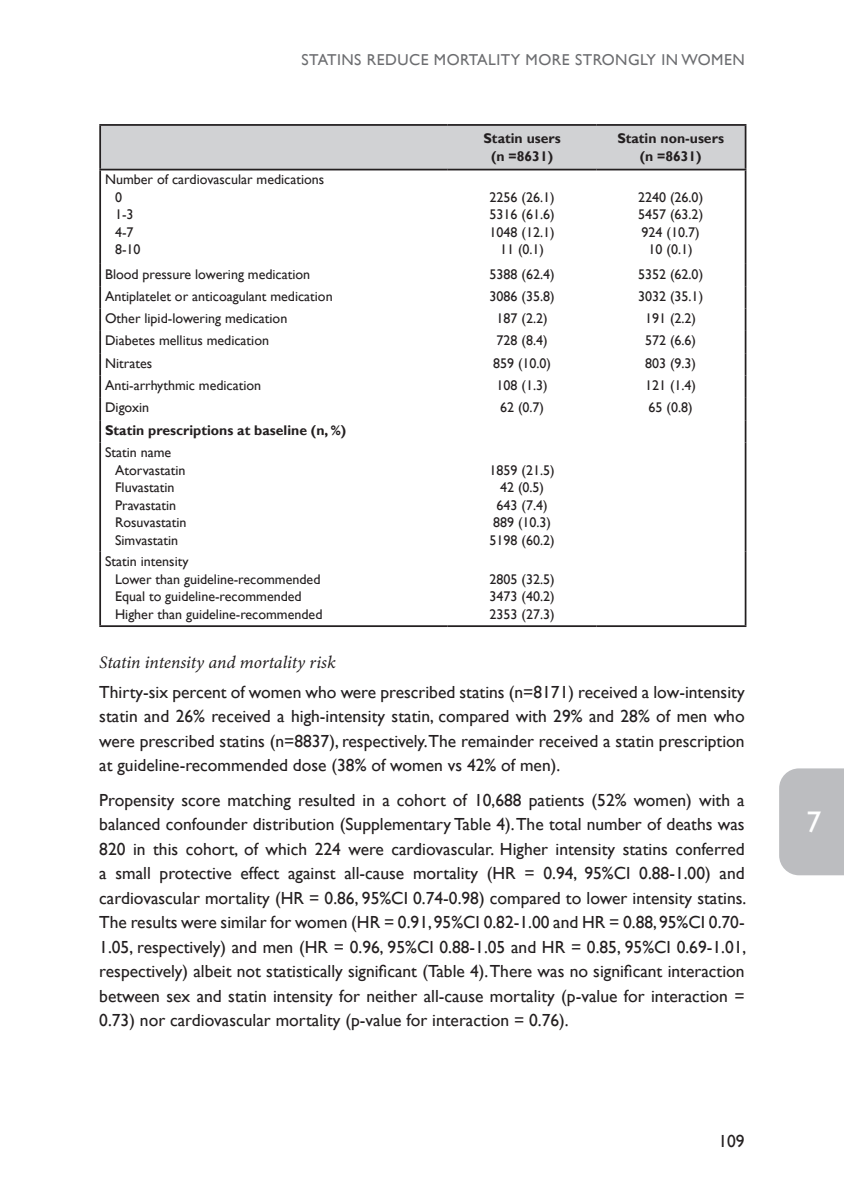
<style>
.page{position:relative;width:844px;height:1191px;background:#fff}
.page>*{position:absolute;margin:0;border:0;box-sizing:border-box;transform-origin:0 0}
.t1{font:29.75px "Gill Sans";color:#fff}
.t2{font:17.5px/24.5px "Gill Sans";color:#231f20;text-align:justify}
.t3{font:italic 17.5px "Minion Variable Concept";color:#231f20}
.t4{font:15.75px "Gill Sans";letter-spacing:.03em;color:#6c6d70}
.t5{font:14px/17.5px "Gill Sans";color:#231f20}
.t6{font:700 14px/17.5px "Gill Sans";color:#231f20;text-align:center}
</style>
<div class="page">
<div style="left:779px;top:768px;width:64px;height:107px;background:#bcbdc0"></div>
<div style="left:101px;top:126px;width:643px;height:43px;background:#d1d2d4"></div>
<hr style="left:99px;top:170px;width:2px;height:94px;background:#231f20">
<hr style="left:744px;top:170px;width:2px;height:94px;background:#231f20">
<hr style="left:99px;top:264px;width:2px;height:22px;background:#231f20">
<hr style="left:744px;top:264px;width:2px;height:22px;background:#231f20">
<hr style="left:99px;top:286px;width:2px;height:22px;background:#231f20">
<hr style="left:744px;top:286px;width:2px;height:22px;background:#231f20">
<hr style="left:99px;top:308px;width:2px;height:23px;background:#231f20">
<hr style="left:744px;top:308px;width:2px;height:23px;background:#231f20">
<hr style="left:99px;top:331px;width:2px;height:22px;background:#231f20">
<hr style="left:744px;top:331px;width:2px;height:22px;background:#231f20">
<hr style="left:99px;top:353px;width:2px;height:22px;background:#231f20">
<hr style="left:744px;top:353px;width:2px;height:22px;background:#231f20">
<hr style="left:99px;top:375px;width:2px;height:23px;background:#231f20">
<hr style="left:744px;top:375px;width:2px;height:23px;background:#231f20">
<hr style="left:99px;top:398px;width:2px;height:22px;background:#231f20">
<hr style="left:744px;top:398px;width:2px;height:22px;background:#231f20">
<hr style="left:99px;top:420px;width:2px;height:22px;background:#231f20">
<hr style="left:744px;top:420px;width:2px;height:22px;background:#231f20">
<hr style="left:99px;top:442px;width:2px;height:110px;background:#231f20">
<hr style="left:744px;top:442px;width:2px;height:110px;background:#231f20">
<hr style="left:99px;top:552px;width:2px;height:73px;background:#231f20">
<hr style="left:744px;top:552px;width:2px;height:73px;background:#231f20">
<hr style="left:99px;top:625px;width:348px;height:2px;background:#231f20">
<hr style="left:447px;top:625px;width:149px;height:2px;background:#231f20">
<hr style="left:596px;top:625px;width:150px;height:2px;background:#231f20">
<hr style="left:99px;top:124px;width:348px;height:2px;background:#231f20">
<hr style="left:99px;top:126px;width:2px;height:43px;background:#231f20">
<hr style="left:447px;top:124px;width:149px;height:2px;background:#231f20">
<hr style="left:596px;top:124px;width:150px;height:2px;background:#231f20">
<hr style="left:744px;top:126px;width:2px;height:43px;background:#231f20">
<hr style="left:99px;top:169px;width:348px;height:1px;background:#231f20">
<hr style="left:447px;top:169px;width:149px;height:1px;background:#231f20">
<hr style="left:596px;top:169px;width:150px;height:1px;background:#231f20">
<p class="t4" style="left:301px;top:51px;width:444px">STATINS REDUCE MORTALITY MORE STRONGLY IN WOMEN</p>
<p class="t5" style="left:115px;top:171px;width:211px;text-indent:-10px">Number of cardiovascular medications<br>0<br>1-3<br>4-7<br>8-10</p>
<p class="t6" style="left:483px;top:130px;width:79px">Statin users (n =8631)</p>
<p class="t6" style="left:617px;top:130px;width:108px">Statin non-users (n =8631)</p>
<p class="t5" style="left:489px;top:188px;width:67px;text-align:center">2256 (26.1)<br>5316 (61.6)<br>1048 (12.1)<br>11 (0.1)</p>
<p class="t5" style="left:638px;top:188px;width:67px;text-align:center">2240 (26.0)<br>5457 (63.2)<br>924 (10.7)<br>10 (0.1)</p>
<p class="t5" style="left:105px;top:265px;width:206px">Blood pressure lowering medication</p>
<p class="t5" style="left:489px;top:265px;width:67px">5388 (62.4)</p>
<p class="t5" style="left:638px;top:265px;width:67px">5352 (62.0)</p>
<p class="t5" style="left:105px;top:288px;width:229px">Antiplatelet or anticoagulant medication</p>
<p class="t5" style="left:489px;top:288px;width:67px">3086 (35.8)</p>
<p class="t5" style="left:638px;top:288px;width:67px">3032 (35.1)</p>
<p class="t5" style="left:105px;top:310px;width:184px">Other lipid-lowering medication</p>
<p class="t5" style="left:496px;top:310px;width:53px">187 (2.2)</p>
<p class="t5" style="left:645px;top:310px;width:53px">191 (2.2)</p>
<p class="t5" style="left:105px;top:332px;width:165px">Diabetes mellitus medication</p>
<p class="t5" style="left:496px;top:332px;width:53px">728 (8.4)</p>
<p class="t5" style="left:645px;top:332px;width:53px">572 (6.6)</p>
<p class="t5" style="left:105px;top:354px;width:48px">Nitrates</p>
<p class="t5" style="left:493px;top:354px;width:60px">859 (10.0)</p>
<p class="t5" style="left:645px;top:354px;width:53px">803 (9.3)</p>
<p class="t5" style="left:105px;top:377px;width:157px">Anti-arrhythmic medication</p>
<p class="t5" style="left:496px;top:377px;width:53px">108 (1.3)</p>
<p class="t5" style="left:645px;top:377px;width:53px">121 (1.4)</p>
<p class="t5" style="left:105px;top:399px;width:45px">Digoxin</p>
<p class="t5" style="left:500px;top:399px;width:46px">62 (0.7)</p>
<p class="t5" style="left:648px;top:399px;width:46px">65 (0.8)</p>
<p class="t6" style="left:105px;top:422px;width:242px">Statin prescriptions at baseline (n, %)</p>
<p class="t5" style="left:115px;top:444px;width:73px;text-indent:-10px">Statin name<br>Atorvastatin<br>Fluvastatin<br>Pravastatin<br>Rosuvastatin<br>Simvastatin</p>
<p class="t5" style="left:489px;top:461px;width:67px;text-align:center">1859 (21.5)<br>42 (0.5)<br>643 (7.4)<br>889 (10.3)<br>5198 (60.2)</p>
<p class="t5" style="left:115px;top:553px;width:209px;text-indent:-10px">Statin intensity<br>Lower than guideline-recommended<br>Equal to guideline-recommended<br>Higher than guideline-recommended</p>
<p class="t5" style="left:489px;top:570px;width:67px;text-align:justify">2805 (32.5)<br>3473 (40.2)<br>2353 (27.3)</p>
<p class="t3" style="left:99px;top:650px;width:237px">Statin intensity and mortality risk</p>
<p class="t2" style="left:99px;top:680px;width:646px">Thirty-six percent of women who were prescribed statins (n=8171) received a low-intensity statin and 26% received a high-intensity statin, compared with 29% and 28% of men who were prescribed statins (n=8837), respectively.The remainder received a statin prescription at guideline-recommended dose (38% of women vs 42% of men).</p>
<p class="t2" style="left:99px;top:788px;width:648px">Propensity score matching resulted in a cohort of 10,688 patients (52% women) with a balanced confounder distribution (Supplementary Table 4). The total number of deaths was 820 in this cohort, of which 224 were cardiovascular. Higher intensity statins conferred a small protective effect against all-cause mortality (HR = 0.94, 95%CI 0.88-1.00) and cardiovascular mortality (HR = 0.86, 95%CI 0.74-0.98) compared to lower intensity statins.<br>The results were similar for women (HR = 0.91, 95%CI 0.82-1.00 and HR = 0.88, 95%CI 0.70- 1.05, respectively) and men (HR = 0.96, 95%CI 0.88-1.05 and HR = 0.85, 95%CI 0.69-1.01, respectively) albeit not statistically significant (Table 4). There was no significant interaction between sex and statin intensity for neither all-cause mortality (p-value for interaction = 0.73) nor cardiovascular mortality (p-value for interaction = 0.76).</p>
<p class="t2" style="left:718px;top:1129px;width:28px">109</p>
<h1 class="t1" style="left:806px;top:805px;width:16px">7</h1>
</div>
